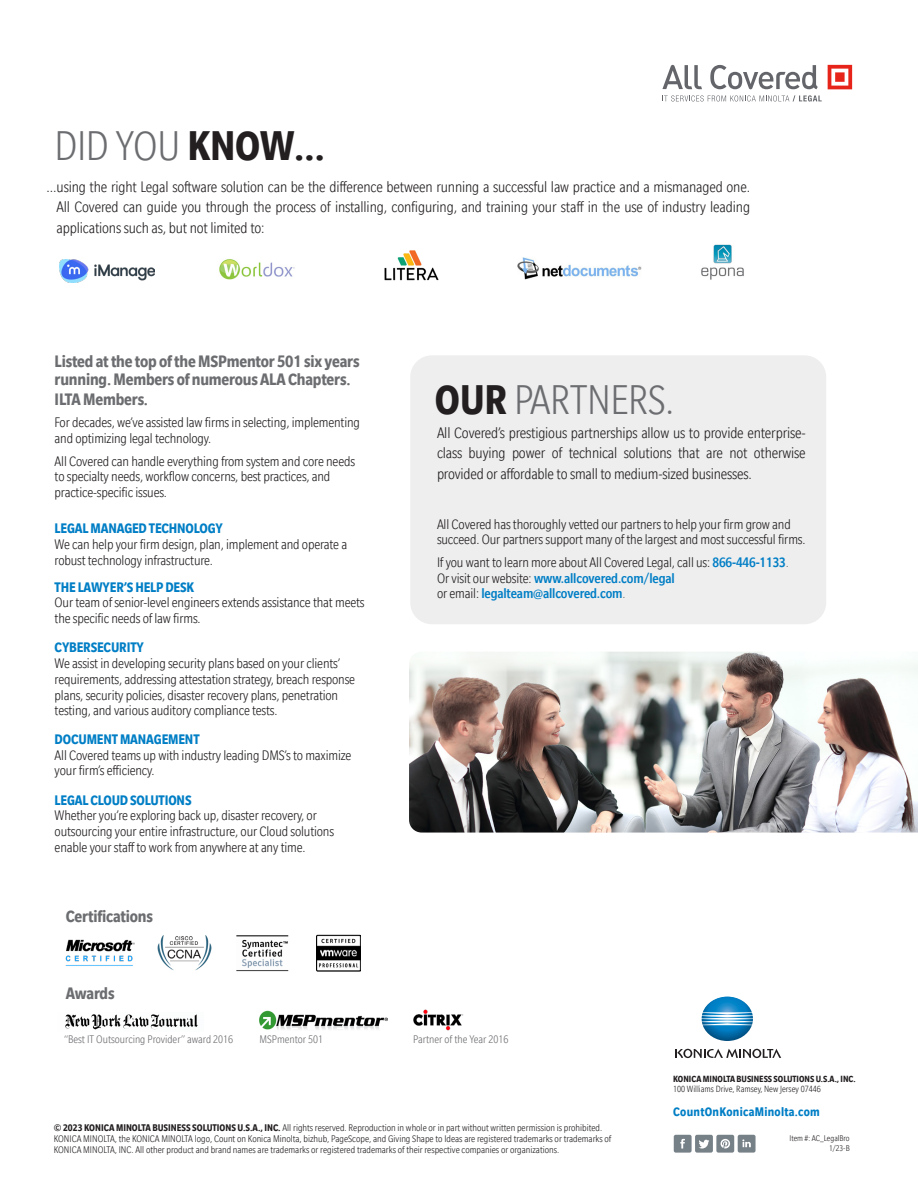
<style>
.page{position:relative;width:918px;height:1188px;background:#fff}
.page>*{position:absolute;margin:0;border:0;box-sizing:border-box;transform-origin:0 0}
.Large_Blue_Headlines{font:300 condensed 45px "Slate";letter-spacing:-.01em;color:#6c6d70}
.Bold_Text_Heads{font:700 condensed 18px/18.8px "Slate";letter-spacing:-.01em;color:#6c6d70}
.Text_Intro{font:300 condensed 16.5px/19.5px "Slate";letter-spacing:-.01em;color:#231f20;text-align:right}
.Body_Copy{font:300 condensed 15px/15.8px "Slate";letter-spacing:-.01em;color:#231f20}
.Text_Intro-2{font:300 condensed 15px/15.8px "Slate";letter-spacing:-.01em;color:#231f20}
.t1{font:700 condensed 13.5px "Slate";letter-spacing:.02em;color:#007ec5}
.Body_Copy-2{font:300 condensed 12px "Slate";color:#6c6d70}
.Body_Copy-3{font:300 condensed 10.5px/11.2px "Slate";color:#231f20}
.t2{font:700 condensed 9.75px "Slate";color:#231f20}
.t3{font:300 condensed 9.75px "Slate";color:#231f20}
.t4{font:300 condensed 9px "Slate";color:#231f20}
.s1{font-weight:700;color:#231f20}
.s2{font-weight:700;color:#007ec5}
.s3{font-weight:500;color:#007ec5}
.s4{color:#6c6d70}
.s5{font-weight:700}
</style>
<div class="page">
<img style="left:702px;top:997px;width:51px;height:44px">
<svg style="left:675px;top:1049px;width:106px;height:9px"></svg>
<div style="left:695px;top:1135px;width:18px;height:18px;background:#768087;border-radius:2px"></div>
<svg style="left:699px;top:1140px;width:10px;height:9px"></svg>
<div style="left:716px;top:1135px;width:18px;height:18px;background:#768087;border-radius:2px"></div>
<svg style="left:721px;top:1139px;width:9px;height:9px"></svg>
<div style="left:674px;top:1135px;width:18px;height:18px;background:#768087;border-radius:2px"></div>
<svg style="left:680px;top:1139px;width:5px;height:10px"></svg>
<div style="left:738px;top:1135px;width:18px;height:18px;background:#768087;border-radius:2px"></div>
<svg style="left:742px;top:1139px;width:9px;height:8px"></svg>
<svg style="left:662px;top:65px;width:40px;height:24px"></svg>
<svg style="left:710px;top:65px;width:108px;height:24px"></svg>
<svg style="left:828px;top:65px;width:24px;height:24px"></svg>
<svg style="left:662px;top:95px;width:160px;height:7px"></svg>
<div style="left:410px;top:355px;width:416px;height:269px;background:#eeeeef;border-radius:22px"></div>
<img style="left:65px;top:939px;width:70px;height:27px">
<img style="left:236px;top:935px;width:53px;height:37px">
<img style="left:157px;top:935px;width:55px;height:36px">
<img style="left:316px;top:935px;width:44px;height:37px">
<img style="left:65px;top:1014px;width:133px;height:16px">
<img style="left:259px;top:1011px;width:129px;height:19px">
<img style="left:413px;top:1009px;width:50px;height:22px">
<img style="left:59px;top:259px;width:96px;height:24px">
<img style="left:219px;top:259px;width:76px;height:21px">
<img style="left:517px;top:258px;width:124px;height:22px">
<img style="left:409px;top:652px;width:509px;height:181px">
<img style="left:701px;top:244px;width:43px;height:36px">
<img style="left:384px;top:250px;width:55px;height:31px">
<p class="Large_Blue_Headlines" style="left:55px;top:123px;width:272px">DID YOU <span class="s1">KNOW…</span></p>
<p class="Text_Intro" style="left:47px;top:177px;width:705px">…using the right Legal software solution can be the difference between running a successful law practice and a mismanaged one.<br>All Covered can guide you through the process of installing, configuring, and training your staff in the use of industry leading</p>
<p class="Text_Intro" style="left:57px;top:218px;width:210px">applications such as, but not limited to:</p>
<p class="Bold_Text_Heads" style="left:55px;top:352px;width:306px">Listed at the top of the MSPmentor 501 six years running. Members of numerous ALA Chapters.<br>ILTA Members.</p>
<p class="Body_Copy" style="left:55px;top:415px;width:307px">For decades, we’ve assisted law firms in selecting, implementing and optimizing legal technology.</p>
<p class="Body_Copy" style="left:55px;top:453px;width:302px">All Covered can handle everything from system and core needs to specialty needs, workflow concerns, best practices, and practice-specific issues.</p>
<p class="Body_Copy" style="left:55px;top:520px;width:294px"><span class="s2">LEGAL MANAGED TECHNOLOGY<br></span>We can help your firm design, plan, implement and operate a robust technology infrastructure.</p>
<p class="Body_Copy" style="left:55px;top:579px;width:311px"><span class="s2">THE LAWYER’S HELP DESK<br></span>Our team of senior-level engineers extends assistance that meets the specific needs of law firms.</p>
<p class="Body_Copy" style="left:55px;top:640px;width:302px"><span class="s2">CYBERSECURITY<br></span>We assist in developing security plans based on your clients’ requirements, addressing attestation strategy, breach response plans, security policies, disaster recovery plans, penetration testing, and various auditory compliance tests.</p>
<p class="Body_Copy" style="left:55px;top:731px;width:298px"><span class="s2">DOCUMENT MANAGEMENT<br></span>All Covered teams up with industry leading DMS’s to maximize your firm’s efficiency.</p>
<p class="Body_Copy" style="left:55px;top:792px;width:281px"><span class="s2">LEGAL CLOUD SOLUTIONS<br></span>Whether you’re exploring back up, disaster recovery, or outsourcing your entire infrastructure, our Cloud solutions enable your staff to work from anywhere at any time.</p>
<p class="Bold_Text_Heads" style="left:66px;top:907px;width:89px">Certifications</p>
<p class="Large_Blue_Headlines" style="left:435px;top:377px;width:241px"><span class="s1">OUR</span> PARTNERS.</p>
<p class="Text_Intro" style="left:437px;top:423px;width:370px;text-align:left">All Covered’s prestigious partnerships allow us to provide enterprise&shy;class buying power of technical solutions that are not otherwise</p>
<p class="Text_Intro" style="left:437px;top:464px;width:316px">provided or affordable to small to medium-sized businesses.</p>
<p class="Text_Intro-2" style="left:437px;top:516px;width:370px">All Covered has thoroughly vetted our partners to help your firm grow and succeed. Our partners support many of the largest and most successful firms.</p>
<p class="Text_Intro-2" style="left:437px;top:554px;width:353px">If you want to learn more about All Covered Legal, call us: <span class="s3">866-446-1133</span><span class="s4">.<br></span>Or visit our website: <span class="s3">www.allcovered.com/legal<br></span>or email: <span class="s3">legalteam@allcovered.com</span><span class="s4">.</span></p>
<p class="Bold_Text_Heads" style="left:66px;top:984px;width:50px">Awards</p>
<p class="Body_Copy-2" style="left:64px;top:1033px;width:170px">“Best IT Outsourcing Provider” award 2016</p>
<p class="Body_Copy-2" style="left:260px;top:1033px;width:65px">MSPmentor 501</p>
<p class="Body_Copy-2" style="left:413px;top:1033px;width:97px">Partner of the Year 2016</p>
<p class="Body_Copy-3" style="left:54px;top:1122px;width:559px"><span class="s5">© 2023 KONICA MINOLTA BUSINESS SOLUTIONS U.S.A., INC.</span> All rights reserved. Reproduction in whole or in part without written permission is prohibited.<br>KONICA MINOLTA, the KONICA MINOLTA logo, Count on Konica Minolta, bizhub, PageScope, and Giving Shape to Ideas are registered trademarks or trademarks of<br>KONICA MINOLTA, INC. All other product and brand names are trademarks or registered trademarks of their respective companies or organizations.</p>
<p class="t2" style="left:673px;top:1074px;width:184px">KONICA MINOLTA BUSINESS SOLUTIONS U.S.A., INC.</p>
<p class="t3" style="left:673px;top:1084px;width:149px">100 Williams Drive, Ramsey, New Jersey 07446</p>
<p class="t1" style="left:673px;top:1104px;width:148px">CountOnKonicaMinolta.com</p>
<p class="t4" style="left:789px;top:1133px;width:62px">Item #: AC_LegalBro</p>
<p class="t4" style="left:829px;top:1144px;width:22px">1/23-B</p>
</div>
